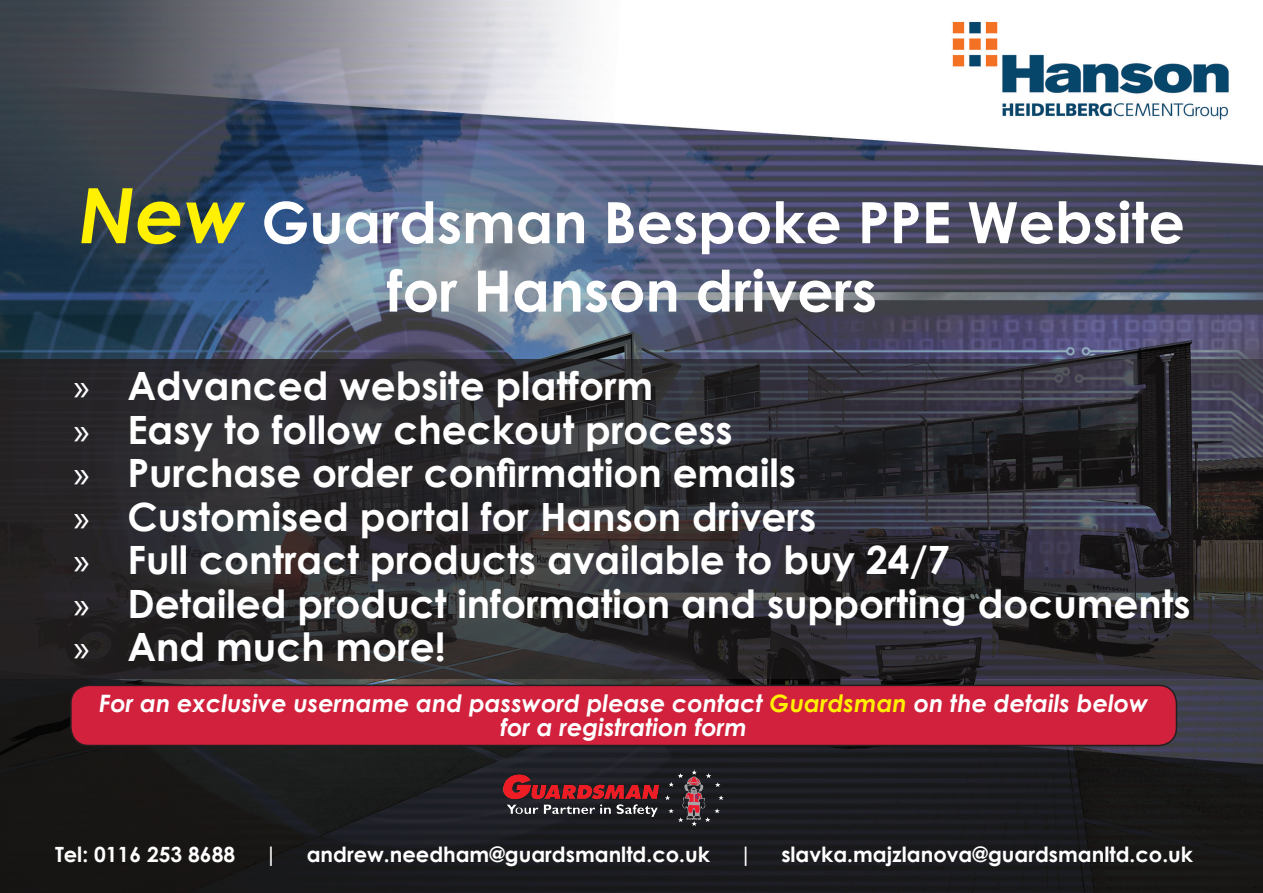
<style>
.page{position:relative;width:1263px;height:893px;background:#fff}
.page>*{position:absolute;margin:0;border:0;box-sizing:border-box;transform-origin:0 0}
.t1{font:700 57px "Century Gothic";color:#fff}
.t2{font:700 39px "Century Gothic";color:#fff}
.t3{font:italic 700 24px "Century Gothic";color:#fff}
.t4{font:700 21px "Century Gothic";color:#fff}
.s1{font-style:italic;font-size:76.5px;color:#fff101}
.s2{font-family:"Myriad Pro";font-weight:400}
.s3{color:#fff101}
</style>
<div class="page">
<img style="left:0;top:0;width:1263px;height:893px">
<svg style="left:0;top:359px;width:1263px;height:320px;background:#2c2b2f"></svg>
<div style="left:71px;top:685px;width:1105px;height:60px;background:#d1213c;border-radius:18px"></div>
<div style="left:70px;top:685px;width:1107px;height:61px;border:2px solid #231f20;border-radius:18px"></div>
<img style="left:498px;top:767px;width:230px;height:62px">
<p class="t1" style="left:79px;top:179px;width:1108px"><span class="s1">New</span> Guardsman Bespoke PPE Website</p>
<p class="t1" style="left:387px;top:248px;width:492px">for Hanson drivers</p>
<p class="t2" style="left:73px;top:356px;width:581px"><span class="s2">»</span> Advanced website platform</p>
<p class="t2" style="left:73px;top:400px;width:661px"><span class="s2">»</span> Easy to follow checkout process</p>
<p class="t2" style="left:73px;top:443px;width:724px"><span class="s2">»</span> Purchase order confirmation emails</p>
<p class="t2" style="left:73px;top:487px;width:744px"><span class="s2">»</span> Customised portal for Hanson drivers</p>
<p class="t2" style="left:73px;top:530px;width:878px"><span class="s2">»</span> Full contract products available to buy 24/7</p>
<p class="t2" style="left:73px;top:574px;width:1119px"><span class="s2">»</span> Detailed product information and supporting documents</p>
<p class="t2" style="left:73px;top:617px;width:374px"><span class="s2">»</span> And much more!</p>
<p class="t3" style="left:99px;top:685px;width:1051px">For an exclusive username and password please contact <span class="s3">Guardsman</span> on the details below</p>
<p class="t3" style="left:500px;top:709px;width:248px">for a registration form</p>
<p class="t4" style="left:55px;top:839px;width:182px">Tel: 0116 253 8688</p>
<p class="t4" style="left:265px;top:839px;width:14px">|</p>
<p class="t4" style="left:307px;top:839px;width:405px">andrew.needham@guardsmanltd.co.uk</p>
<p class="t4" style="left:739px;top:839px;width:14px">|</p>
<p class="t4" style="left:781px;top:839px;width:413px">slavka.majzlanova@guardsmanltd.co.uk</p>
</div>
